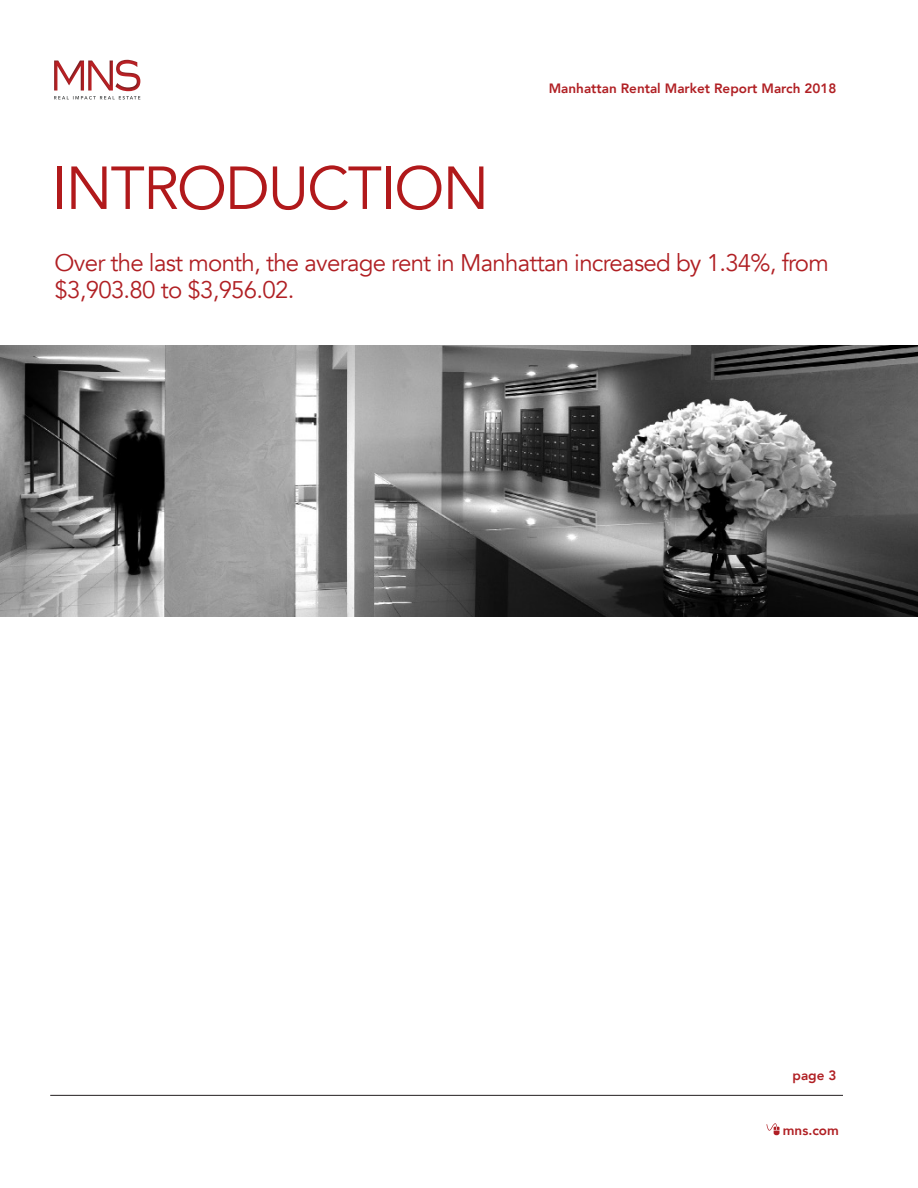
<style>
.page{position:relative;width:918px;height:1188px;background:#fff}
.page>*{position:absolute;margin:0;border:0;box-sizing:border-box;transform-origin:0 0}
.t1{font:60px "Avenir";letter-spacing:-.03em;color:#b1191b}
.t2{font:24px/27px "Avenir";letter-spacing:-.03em;color:#b01f23}
.t3{font:800 13.5px "Avenir";color:#b01f23}
</style>
<div class="page">
<img style="left:54px;top:61px;width:30px;height:30px">
<img style="left:55px;top:62px;width:28px;height:27px">
<img style="left:69px;top:61px;width:15px;height:18px">
<img style="left:57px;top:62px;width:25px;height:21px">
<img style="left:88px;top:61px;width:25px;height:30px">
<img style="left:90px;top:62px;width:1px;height:27px">
<img style="left:99px;top:89px;width:11px;height:2px">
<img style="left:91px;top:62px;width:21px;height:27px">
<img style="left:115px;top:60px;width:25px;height:31px">
<svg style="left:54px;top:96px;width:86px;height:4px"></svg>
<hr style="left:50px;top:1095px;width:793px;height:1px;background:#231f20">
<svg style="left:766px;top:1123px;width:14px;height:12px"></svg>
<img style="left:0;top:346px;width:918px;height:270px">
<h1 class="t1" style="left:52px;top:149px;width:439px">INTRODUCTION</h1>
<p class="t3" style="left:549px;top:79px;width:289px">Manhattan Rental Market Report March 2018</p>
<p class="t2" style="left:55px;top:250px;width:776px">Over the last month, the average rent in Manhattan increased by 1.34%, from $3,903.80 to $3,956.02.</p>
<p class="t3" style="left:793px;top:1067px;width:45px">page 3</p>
<p class="t3" style="left:783px;top:1121px;width:57px">mns.com</p>
</div>
